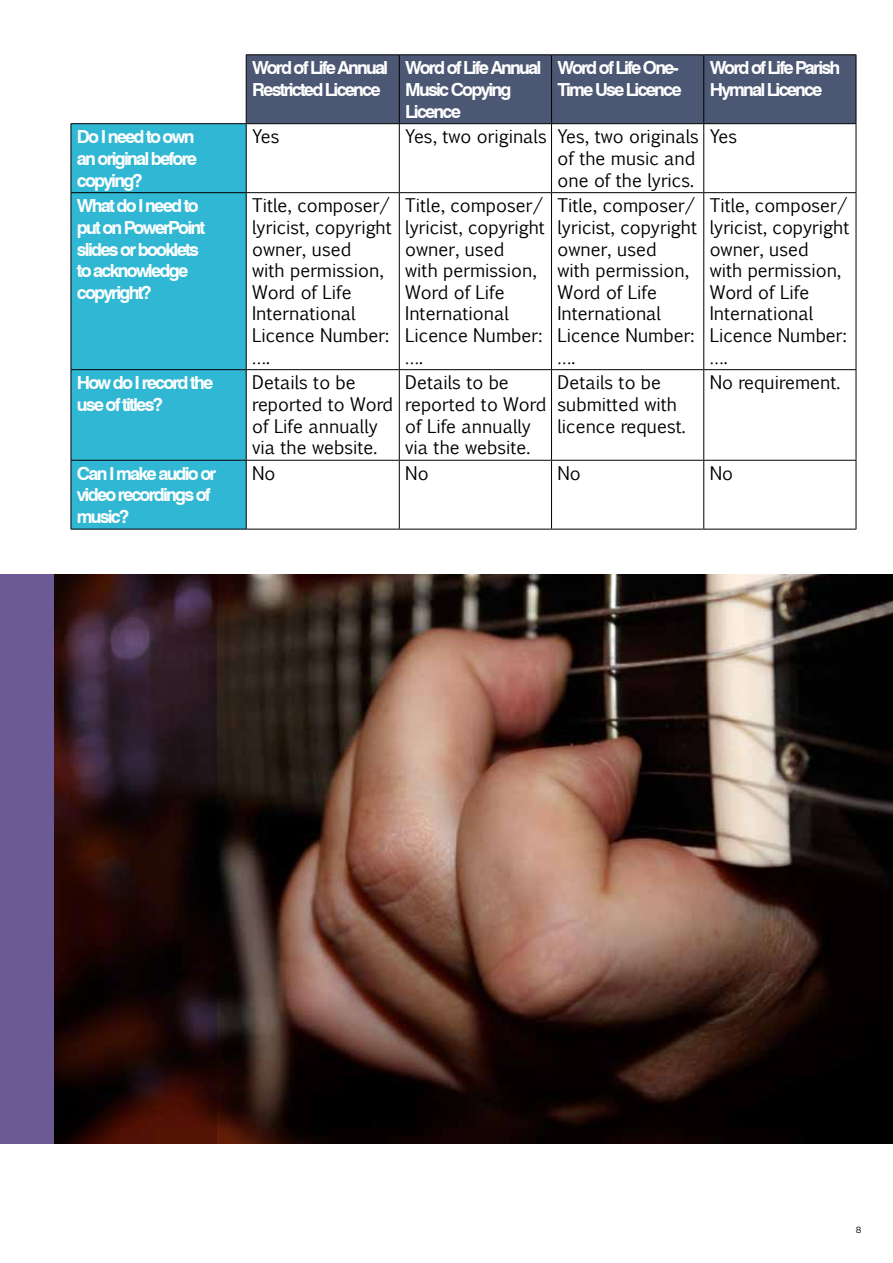
<style>
.page{position:relative;width:893px;height:1263px;background:#fff}
.page>*{position:absolute;margin:0;border:0;box-sizing:border-box;transform-origin:0 0}
.t1{font:18px/21.6px "Euphemia CAS";color:#000}
.t2{font:700 18px/21.6px "Swiss 721 BT";letter-spacing:-.1em;color:#fff}
.t3{font:9px "Gotham";color:#000}
</style>
<div class="page">
<svg style="left:245px;top:55px;width:611px;height:474px"></svg>
<div style="left:247px;top:55px;width:609px;height:68px;background:#4c5773"></div>
<div style="left:72px;top:124px;width:174px;height:405px;background:#30b7d3"></div>
<hr style="left:246px;top:55px;width:1px;height:68px;background:#000">
<hr style="left:71px;top:123px;width:175px;height:1px;background:#000">
<hr style="left:71px;top:461px;width:1px;height:68px;background:#000">
<hr style="left:71px;top:529px;width:175px;height:1px;background:#000">
<hr style="left:246px;top:529px;width:153px;height:1px;background:#000">
<hr style="left:399px;top:529px;width:152px;height:1px;background:#000">
<hr style="left:551px;top:529px;width:153px;height:1px;background:#000">
<hr style="left:704px;top:529px;width:152px;height:1px;background:#000">
<hr style="left:399px;top:55px;width:1px;height:68px;background:#000">
<hr style="left:551px;top:55px;width:1px;height:68px;background:#000">
<hr style="left:703px;top:55px;width:1px;height:68px;background:#000">
<hr style="left:246px;top:124px;width:1px;height:68px;background:#000">
<hr style="left:399px;top:124px;width:1px;height:68px;background:#000">
<hr style="left:551px;top:124px;width:1px;height:68px;background:#000">
<hr style="left:703px;top:124px;width:1px;height:68px;background:#000">
<hr style="left:246px;top:193px;width:1px;height:176px;background:#000">
<hr style="left:399px;top:193px;width:1px;height:176px;background:#000">
<hr style="left:551px;top:193px;width:1px;height:176px;background:#000">
<hr style="left:703px;top:193px;width:1px;height:176px;background:#000">
<hr style="left:246px;top:370px;width:1px;height:90px;background:#000">
<hr style="left:399px;top:370px;width:1px;height:90px;background:#000">
<hr style="left:551px;top:370px;width:1px;height:90px;background:#000">
<hr style="left:703px;top:370px;width:1px;height:90px;background:#000">
<hr style="left:246px;top:461px;width:1px;height:68px;background:#000">
<hr style="left:399px;top:461px;width:1px;height:68px;background:#000">
<hr style="left:551px;top:461px;width:1px;height:68px;background:#000">
<hr style="left:703px;top:461px;width:1px;height:68px;background:#000">
<hr style="left:856px;top:461px;width:1px;height:68px;background:#000">
<hr style="left:246px;top:54px;width:153px;height:1px;background:#000">
<hr style="left:399px;top:54px;width:152px;height:1px;background:#000">
<hr style="left:551px;top:54px;width:153px;height:1px;background:#000">
<hr style="left:704px;top:54px;width:152px;height:1px;background:#000">
<hr style="left:856px;top:55px;width:1px;height:68px;background:#000">
<hr style="left:71px;top:124px;width:1px;height:68px;background:#000">
<hr style="left:246px;top:123px;width:153px;height:1px;background:#000">
<hr style="left:399px;top:123px;width:152px;height:1px;background:#000">
<hr style="left:551px;top:123px;width:153px;height:1px;background:#000">
<hr style="left:704px;top:123px;width:152px;height:1px;background:#000">
<hr style="left:856px;top:124px;width:1px;height:68px;background:#000">
<hr style="left:71px;top:192px;width:175px;height:1px;background:#000">
<hr style="left:71px;top:193px;width:1px;height:176px;background:#000">
<hr style="left:246px;top:192px;width:153px;height:1px;background:#000">
<hr style="left:399px;top:192px;width:152px;height:1px;background:#000">
<hr style="left:551px;top:192px;width:153px;height:1px;background:#000">
<hr style="left:704px;top:192px;width:152px;height:1px;background:#000">
<hr style="left:856px;top:193px;width:1px;height:176px;background:#000">
<hr style="left:71px;top:369px;width:175px;height:1px;background:#000">
<hr style="left:71px;top:370px;width:1px;height:90px;background:#000">
<hr style="left:246px;top:369px;width:153px;height:1px;background:#000">
<hr style="left:399px;top:369px;width:152px;height:1px;background:#000">
<hr style="left:551px;top:369px;width:153px;height:1px;background:#000">
<hr style="left:704px;top:369px;width:152px;height:1px;background:#000">
<hr style="left:856px;top:370px;width:1px;height:90px;background:#000">
<hr style="left:71px;top:460px;width:175px;height:1px;background:#000">
<hr style="left:246px;top:460px;width:153px;height:1px;background:#000">
<hr style="left:399px;top:460px;width:152px;height:1px;background:#000">
<hr style="left:551px;top:460px;width:153px;height:1px;background:#000">
<hr style="left:704px;top:460px;width:152px;height:1px;background:#000">
<img style="left:217px;top:574px;width:676px;height:570px">
<svg style="left:0;top:574px;width:217px;height:570px"></svg>
<p class="t2" style="left:252px;top:57px;width:138px">Word of Life Annual<br>Restricted Licence</p>
<p class="t2" style="left:405px;top:57px;width:138px">Word of Life Annual<br>Music Copying<br>Licence</p>
<p class="t2" style="left:557px;top:57px;width:126px">Word of Life One-<br>Time Use Licence</p>
<p class="t2" style="left:710px;top:57px;width:132px">Word of Life Parish<br>Hymnal Licence</p>
<p class="t2" style="left:77px;top:126px;width:122px">Do I need to own an original before copying?</p>
<p class="t1" style="left:252px;top:126px;width:29px">Yes</p>
<p class="t1" style="left:557px;top:126px;width:143px;text-indent:-152px">Yes, two originals Yes, two originals of the music and one of the lyrics.</p>
<p class="t1" style="left:710px;top:126px;width:29px">Yes</p>
<p class="t2" style="left:77px;top:195px;width:130px">What do I need to put on PowerPoint slides or booklets to acknowledge copyright?</p>
<p class="t1" style="left:252px;top:195px;width:141px">Title, composer/ lyricist, copyright owner, used<br>with permission,<br>Word of Life<br>International<br>Licence Number: ….</p>
<p class="t1" style="left:405px;top:195px;width:141px">Title, composer/ lyricist, copyright owner, used<br>with permission,<br>Word of Life<br>International<br>Licence Number: ….</p>
<p class="t1" style="left:557px;top:195px;width:141px">Title, composer/ lyricist, copyright owner, used<br>with permission,<br>Word of Life<br>International<br>Licence Number: ….</p>
<p class="t1" style="left:710px;top:195px;width:141px">Title, composer/ lyricist, copyright owner, used<br>with permission,<br>Word of Life<br>International<br>Licence Number: ….</p>
<p class="t2" style="left:77px;top:371px;width:138px">How do I record the use of titles?</p>
<p class="t1" style="left:252px;top:372px;width:143px">Details to be reported to Word of Life annually via the website.</p>
<p class="t1" style="left:405px;top:372px;width:143px">Details to be reported to Word of Life annually via the website.</p>
<p class="t1" style="left:557px;top:372px;width:130px">Details to be submitted with licence request.</p>
<p class="t1" style="left:710px;top:372px;width:132px">No requirement.</p>
<p class="t2" style="left:77px;top:462px;width:141px">Can I make audio or video recordings of music?</p>
<p class="t1" style="left:252px;top:462px;width:25px">No</p>
<p class="t1" style="left:405px;top:462px;width:25px">No</p>
<p class="t1" style="left:557px;top:462px;width:25px">No</p>
<p class="t1" style="left:710px;top:462px;width:25px">No</p>
<p class="t3" style="left:856px;top:1224px;width:7px">8</p>
</div>
